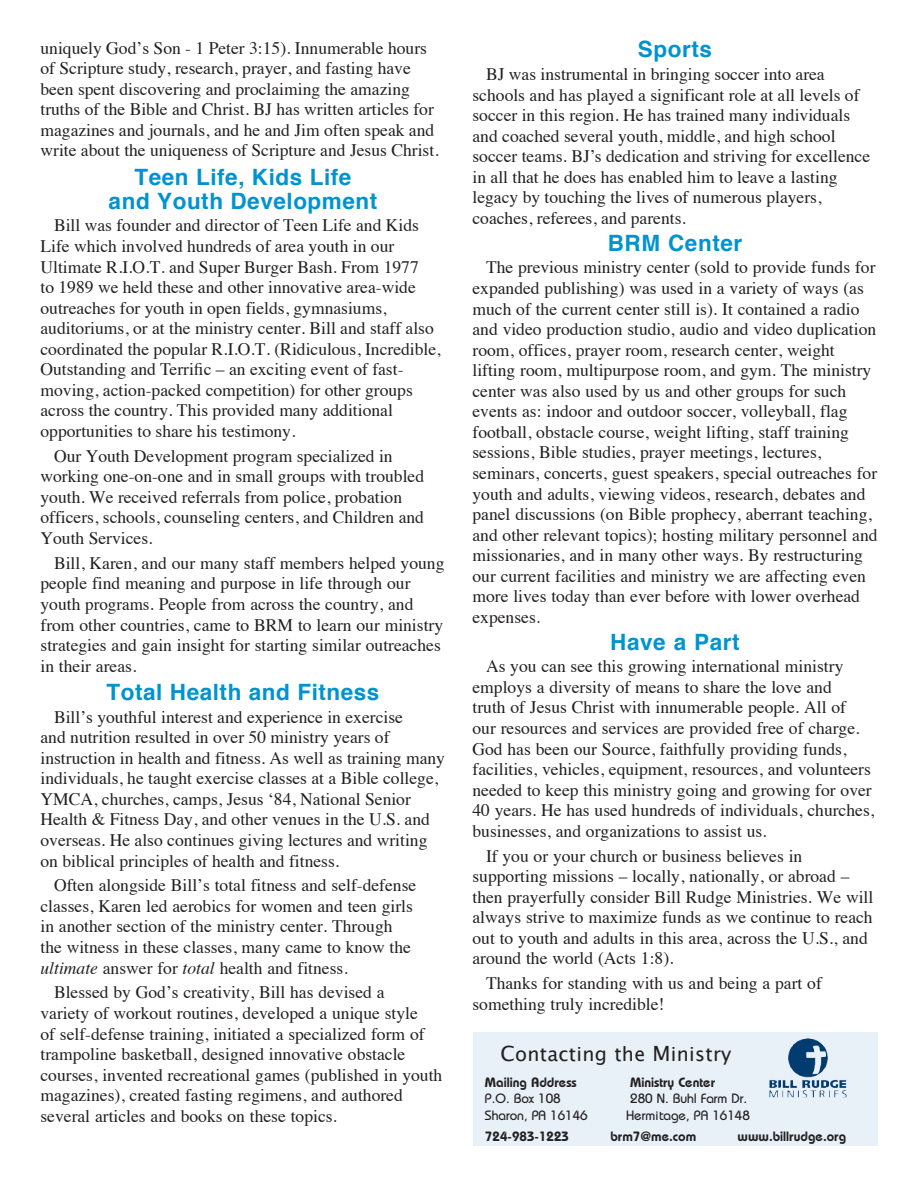
<style>
.page{position:relative;width:918px;height:1188px;background:#fff}
.page>*{position:absolute;margin:0;border:0;box-sizing:border-box;transform-origin:0 0}
.t1{font:700 22.5px/24px "Helvetica";letter-spacing:.025em;color:#0093d0;text-align:center}
.t2{font:19.5px "Lucida Grande";letter-spacing:.015em;color:#231f20}
.t3{font:17.55px/20.5px "Times";color:#231f20}
.t4{font:600 13.5px "Bauhaus";color:#231f20}
.t5{font:500 13.5px "Bauhaus";color:#231f20}
.s1{font-style:italic}
.s2{font-size:21px}
</style>
<div class="page">
<div style="left:473px;top:1033px;width:405px;height:113px;background:#e8f0f8"></div>
<img style="left:788px;top:1038px;width:59px;height:59px">
<p class="t3" style="left:40px;top:36px;width:400px">uniquely God’s Son - 1 Peter 3:15). Innumerable hours of Scripture study, research, prayer, and fasting have been spent discovering and proclaiming the amazing truths of the Bible and Christ. BJ has written articles for magazines and journals, and he and Jim often speak and write about the uniqueness of Scripture and Jesus Christ.</p>
<p class="t1" style="left:109px;top:165px;width:270px">Teen Life, Kids Life<br>and Youth Development</p>
<p class="t3" style="left:41px;top:214px;width:402px;text-indent:13px">Bill was founder and director of Teen Life and Kids Life which involved hundreds of area youth in our Ultimate R.I.O.T. and Super Burger Bash. From 1977<br>to 1989 we held these and other innovative area-wide outreaches for youth in open fields, gymnasiums, auditoriums, or at the ministry center. Bill and staff also coordinated the popular R.I.O.T. (Ridiculous, Incredible, Outstanding and Terrific – an exciting event of fast&shy;moving, action-packed competition) for other groups across the country. This provided many additional opportunities to share his testimony.</p>
<p class="t3" style="left:41px;top:444px;width:385px;text-indent:13px">Our Youth Development program specialized in working one-on-one and in small groups with troubled youth. We received referrals from police, probation officers, schools, counseling centers, and Children and Youth Services.</p>
<p class="t3" style="left:41px;top:551px;width:406px;text-indent:13px">Bill, Karen, and our many staff members helped young people find meaning and purpose in life through our youth programs. People from across the country, and from other countries, came to BRM to learn our ministry strategies and gain insight for starting similar outreaches in their areas.</p>
<p class="t1" style="left:107px;top:680px;width:274px">Total Health and Fitness</p>
<p class="t3" style="left:41px;top:705px;width:406px;text-indent:13px">Bill’s youthful interest and experience in exercise<br>and nutrition resulted in over 50 ministry years of instruction in health and fitness. As well as training many individuals, he taught exercise classes at a Bible college, YMCA, churches, camps, Jesus ‘84, National Senior Health &amp; Fitness Day, and other venues in the U.S. and overseas. He also continues giving lectures and writing on biblical principles of health and fitness.</p>
<p class="t3" style="left:41px;top:874px;width:377px;text-indent:13px">Often alongside Bill’s total fitness and self-defense classes, Karen led aerobics for women and teen girls in another section of the ministry center. Through the witness in these classes, many came to know the <span class="s1">ultimate</span> answer for <span class="s1">total</span> health and fitness.</p>
<p class="t3" style="left:41px;top:981px;width:403px;text-indent:13px">Blessed by God’s creativity, Bill has devised a<br>variety of workout routines, developed a unique style<br>of self-defense training, initiated a specialized form of trampoline basketball, designed innovative obstacle courses, invented recreational games (published in youth magazines), created fasting regimens, and authored several articles and books on these topics.</p>
<p class="t1" style="left:638px;top:38px;width:76px">Sports</p>
<p class="t3" style="left:473px;top:62px;width:399px;text-indent:13px">BJ was instrumental in bringing soccer into area schools and has played a significant role at all levels of soccer in this region. He has trained many individuals and coached several youth, middle, and high school soccer teams. BJ’s dedication and striving for excellence in all that he does has enabled him to leave a lasting legacy by touching the lives of numerous players, coaches, referees, and parents.</p>
<p class="t1" style="left:608px;top:231px;width:136px">BRM Center</p>
<p class="t3" style="left:473px;top:256px;width:407px;text-indent:13px">The previous ministry center (sold to provide funds for expanded publishing) was used in a variety of ways (as much of the current center still is). It contained a radio and video production studio, audio and video duplication room, offices, prayer room, research center, weight lifting room, multipurpose room, and gym. The ministry center was also used by us and other groups for such events as: indoor and outdoor soccer, volleyball, flag football, obstacle course, weight lifting, staff training sessions, Bible studies, prayer meetings, lectures, seminars, concerts, guest speakers, special outreaches for youth and adults, viewing videos, research, debates and panel discussions (on Bible prophecy, aberrant teaching, and other relevant topics); hosting military personnel and missionaries, and in many other ways. By restructuring our current facilities and ministry we are affecting even more lives today than ever before with lower overhead expenses.</p>
<p class="t1" style="left:610px;top:630px;width:131px">Have a Part</p>
<p class="t3" style="left:473px;top:655px;width:403px;text-indent:13px">As you can see this growing international ministry employs a diversity of means to share the love and<br>truth of Jesus Christ with innumerable people. All of<br>our resources and services are provided free of charge.<br>God has been our Source, faithfully providing funds, facilities, vehicles, equipment, resources, and volunteers needed to keep this ministry going and growing for over 40 years. He has used hundreds of individuals, churches, businesses, and organizations to assist us.</p>
<p class="t3" style="left:473px;top:844px;width:402px;text-indent:13px">If you or your church or business believes in supporting missions – locally, nationally, or abroad – then prayerfully consider Bill Rudge Ministries. We will always strive to maximize funds as we continue to reach out to youth and adults in this area, across the U.S., and around the world (Acts 1:8).</p>
<p class="t3" style="left:473px;top:972px;width:351px;text-indent:13px">Thanks for standing with us and being a part of something truly incredible!</p>
<p class="t2" style="left:500px;top:1043px;width:233px"><span class="s2">C</span>ontacting the <span class="s2">M</span>inistry</p>
<p class="t4" style="left:485px;top:1074px;width:93px">Mailing Address</p>
<p class="t4" style="left:630px;top:1074px;width:87px">Ministry Center</p>
<p class="t5" style="left:485px;top:1091px;width:77px">P.O. Box 108</p>
<p class="t5" style="left:630px;top:1091px;width:119px">280 N. Buhl Farm Dr.</p>
<p class="t5" style="left:485px;top:1107px;width:104px">Sharon, PA 16146</p>
<p class="t5" style="left:626px;top:1107px;width:125px">Hermitage, PA 16148</p>
<p class="t4" style="left:485px;top:1128px;width:86px">724-983-1223</p>
<p class="t4" style="left:610px;top:1128px;width:87px">brm7@me.com</p>
<p class="t4" style="left:738px;top:1128px;width:110px">www.billrudge.org</p>
</div>
